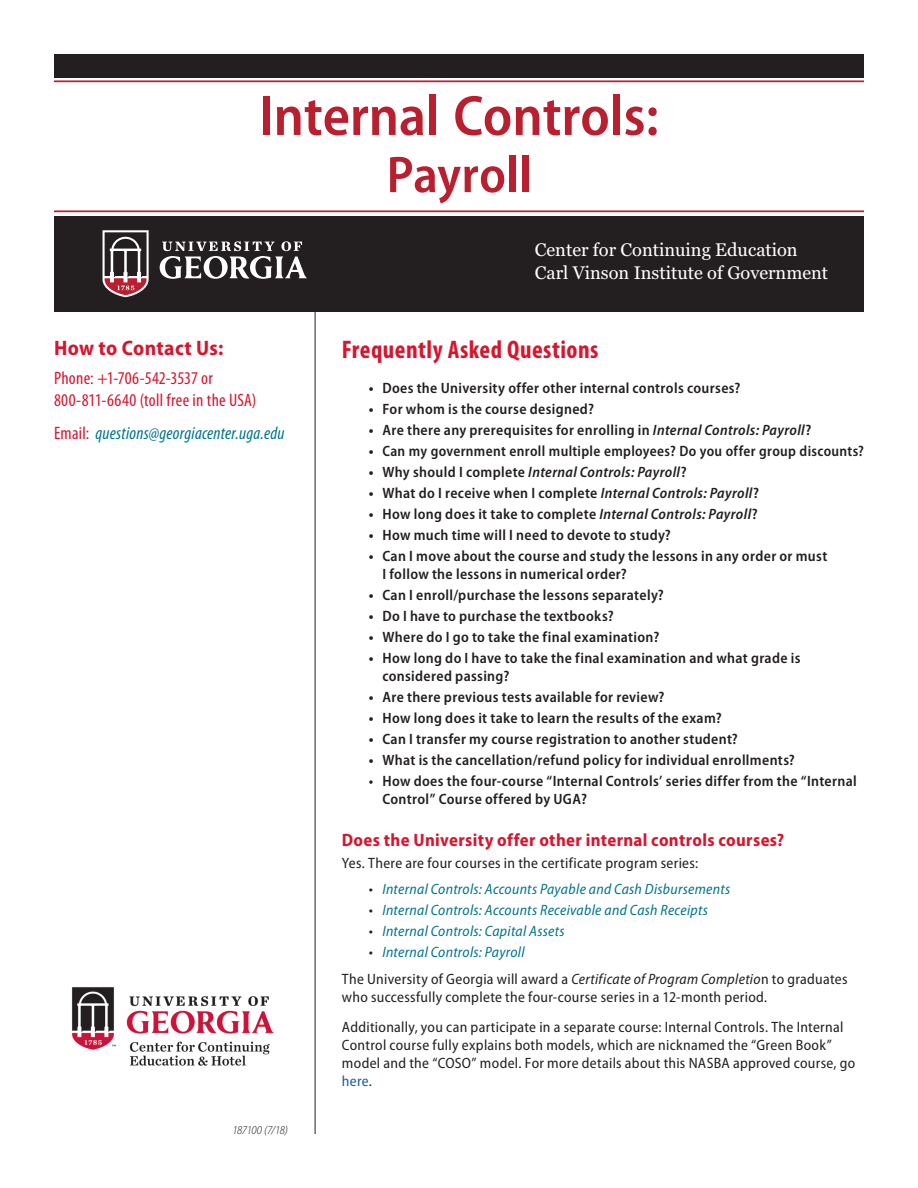
<style>
.page{position:relative;width:918px;height:1188px;background:#fff}
.page>*{position:absolute;margin:0;border:0;box-sizing:border-box;transform-origin:0 0}
.t1{font:600 semi-condensed 57.15px "Myriad Pro";color:#ba1f30}
.t2{font:600 semi-condensed 52.05px "Myriad Pro";color:#ba1f30}
.Subhead_1_red{font:700 condensed 25.5px "Myriad Pro";letter-spacing:.02em;color:#d7162e}
.Subhead_2{font:700 semi-condensed 21px "Myriad Pro";letter-spacing:.015em;color:#d7162e}
.t3{font:18.15px/23.4px "Georgia";color:#fff}
.Contact_Info{font:condensed 18px/22.5px "Myriad Pro";letter-spacing:.015em;color:#d7162e}
.FAQ_question{font:700 semi-condensed 18px "Myriad Pro";letter-spacing:.02em;color:#d7162e}
.Contact_Info-2{font:italic condensed 18px "Myriad Pro";letter-spacing:.015em;color:#02748e}
.Bullet_List{font:600 semi-condensed 15px/18px "Myriad Pro";letter-spacing:.025em;color:#231f20}
.Body_text{font:semi-condensed 15px/18px "Myriad Pro";letter-spacing:.02em;color:#231f20}
.Bullet_List-2{font:italic semi-condensed 15px "Myriad Pro";letter-spacing:.02em;color:#02748e}
.Bullet_List-3{font:italic 600 semi-condensed 15px "Myriad Pro";letter-spacing:.02em;color:#231f20}
.t4{font:italic 300 semi-condensed 12px "Myriad Pro";letter-spacing:-.035em;color:#231f20}
.s1{font-style:normal;color:#d7162e}
.s2{font-weight:700}
.s3{font-style:italic}
.s4{font-weight:700;font-style:normal}
.s5{font-style:normal}
.s6{color:#231f20}
.s7{color:#175d9e}
</style>
<div class="page">
<hr style="left:315px;top:257px;width:1px;height:877px;background:#231f20">
<div style="left:54px;top:54px;width:810px;height:23px;background:#231f20"></div>
<hr style="left:54px;top:80px;width:810px;height:2px;background:#ba1f30">
<hr style="left:54px;top:210px;width:810px;height:2px;background:#ba1f30">
<div style="left:54px;top:216px;width:810px;height:96px;background:#231f20"></div>
<svg style="left:160px;top:241px;width:147px;height:38px"></svg>
<svg style="left:103px;top:230px;width:46px;height:67px"></svg>
<img style="left:71px;top:987px;width:203px;height:79px">
<p class="t1" style="left:259px;top:84px;width:401px">Internal Controls:</p>
<p class="t2" style="left:387px;top:146px;width:146px">Payroll</p>
<p class="t3" style="left:535px;top:237px;width:295px">Center for Continuing Education<br>Carl Vinson Institute of Government</p>
<p class="Subhead_2" style="left:54px;top:336px;width:171px">How to Contact Us:</p>
<p class="Contact_Info" style="left:54px;top:367px;width:204px">Phone: +1-706-542-3537 or<br>800-811-6640 (toll free in the USA)</p>
<p class="Contact_Info-2" style="left:54px;top:424px;width:232px"><span class="s1">Email:</span> questions@georgiacenter.uga.edu</p>
<p class="t4" style="left:232px;top:1123px;width:57px">187100 (7/18)</p>
<p class="Subhead_1_red" style="left:342px;top:336px;width:258px">Frequently Asked Questions</p>
<p class="Bullet_List" style="left:369px;top:379px;width:373px"><span class="s2">•</span> Does the University offer other internal controls courses?</p>
<p class="Bullet_List" style="left:369px;top:400px;width:227px"><span class="s2">•</span> For whom is the course designed?</p>
<p class="Bullet_List" style="left:369px;top:421px;width:444px"><span class="s2">•</span> Are there any prerequisites for enrolling in <span class="s3">Internal Controls: Payroll</span>?</p>
<p class="Bullet_List" style="left:369px;top:442px;width:497px"><span class="s2">•</span> Can my government enroll multiple employees? Do you offer group discounts?</p>
<p class="Bullet_List-3" style="left:369px;top:464px;width:319px"><span class="s4">•</span> <span class="s5">Why should I complete</span> Internal Controls: Payroll<span class="s5">?</span></p>
<p class="Bullet_List" style="left:369px;top:484px;width:392px"><span class="s2">•</span> What do I receive when I complete <span class="s3">Internal Controls: Payroll</span>?</p>
<p class="Bullet_List" style="left:369px;top:505px;width:390px"><span class="s2">•</span> How long does it take to complete <span class="s3">Internal Controls: Payroll</span>?</p>
<p class="Bullet_List" style="left:369px;top:526px;width:303px"><span class="s2">•</span> How much time will I need to devote to study?</p>
<p class="Bullet_List" style="left:382px;top:547px;width:446px;text-indent:-14px"><span class="s2">•</span> Can I move about the course and study the lessons in any order or must<br>I follow the lessons in numerical order?</p>
<p class="Bullet_List" style="left:369px;top:586px;width:297px"><span class="s2">•</span> Can I enroll/purchase the lessons separately?</p>
<p class="Bullet_List" style="left:369px;top:607px;width:246px"><span class="s2">•</span> Do I have to purchase the textbooks?</p>
<p class="Bullet_List" style="left:369px;top:628px;width:292px"><span class="s2">•</span> Where do I go to take the final examination?</p>
<p class="Bullet_List" style="left:382px;top:649px;width:420px;text-indent:-14px"><span class="s2">•</span> How long do I have to take the final examination and what grade is considered passing?</p>
<p class="Bullet_List" style="left:369px;top:688px;width:297px"><span class="s2">•</span> Are there previous tests available for review?</p>
<p class="Bullet_List" style="left:369px;top:709px;width:354px"><span class="s2">•</span> How long does it take to learn the results of the exam?</p>
<p class="Bullet_List" style="left:369px;top:730px;width:371px"><span class="s2">•</span> Can I transfer my course registration to another student?</p>
<p class="Bullet_List" style="left:369px;top:751px;width:428px"><span class="s2">•</span> What is the cancellation/refund policy for individual enrollments?</p>
<p class="Bullet_List" style="left:382px;top:772px;width:476px;text-indent:-14px">• How does the four-course “Internal Controls’ series differ from the “Internal<br>Control” Course offered by UGA?</p>
<p class="FAQ_question" style="left:342px;top:830px;width:444px">Does the University offer other internal controls courses?</p>
<p class="Body_text" style="left:342px;top:855px;width:358px">Yes. There are four courses in the certificate program series:</p>
<p class="Bullet_List-2" style="left:369px;top:881px;width:363px"><span class="s6">•</span> Internal Controls: Accounts Payable and Cash Disbursements</p>
<p class="Bullet_List-2" style="left:369px;top:902px;width:341px"><span class="s6">•</span> Internal Controls: Accounts Receivable and Cash Receipts</p>
<p class="Bullet_List-2" style="left:369px;top:923px;width:197px"><span class="s6">•</span> Internal Controls: Capital Assets</p>
<p class="Bullet_List-2" style="left:369px;top:944px;width:157px"><span class="s6">•</span> Internal Controls: Payroll</p>
<p class="Body_text" style="left:342px;top:970px;width:507px">The University of Georgia will award a <span class="s3">Certificate of Program Completio</span>n to graduates who successfully complete the four-course series in a 12-month period.</p>
<p class="Body_text" style="left:342px;top:1018px;width:515px">Additionally, you can participate in a separate course: Internal Controls. The Internal Control course fully explains both models, which are nicknamed the “Green Book” model and the “COSO” model. For more details about this NASBA approved course, go <span class="s7">here</span>.</p>
</div>
